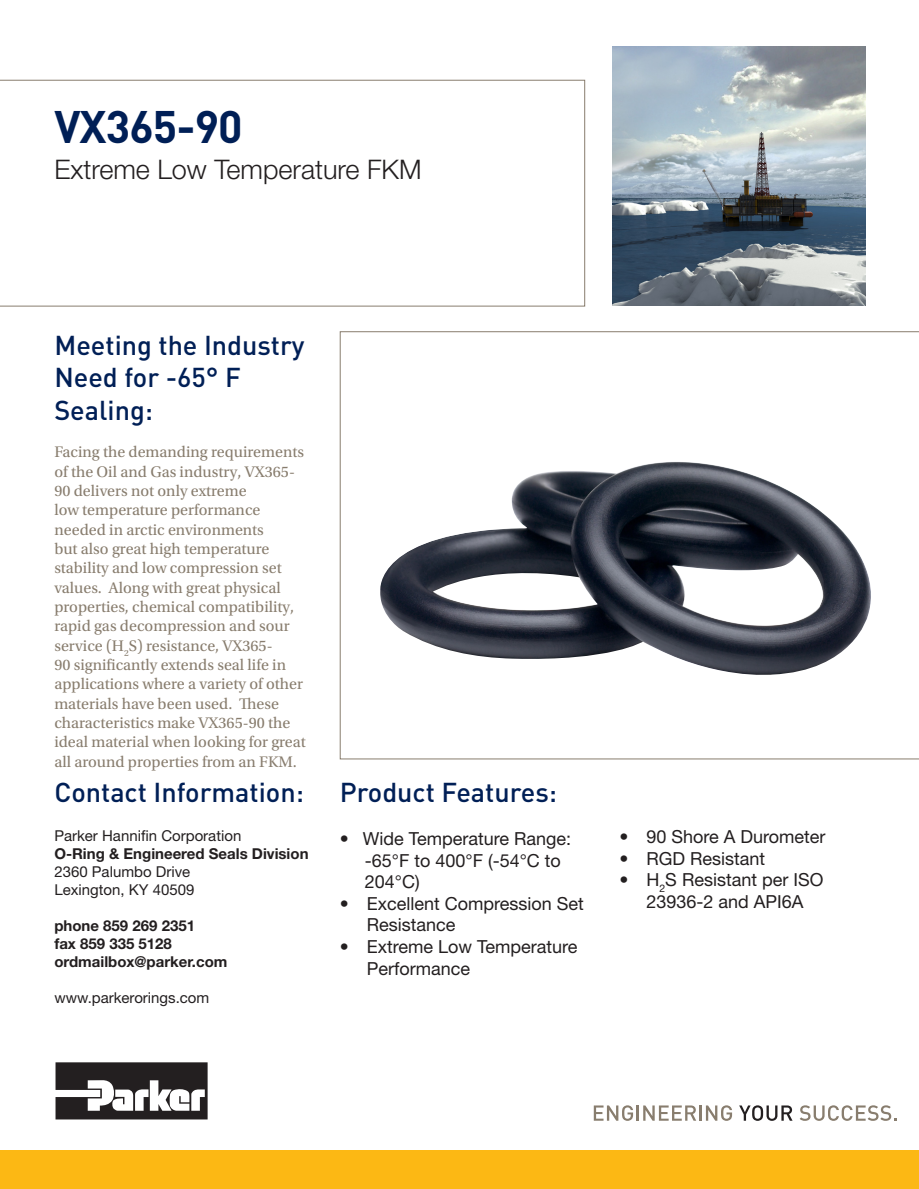
<style>
.page{position:relative;width:919px;height:1189px;background:#fff}
.page>*{position:absolute;margin:0;border:0;box-sizing:border-box;transform-origin:0 0}
.t1{font:700 45px "DINOT";letter-spacing:-.02em;color:#001f56}
.t2{font:500 27px/32.4px "DINOT";color:#001f56}
.t3{font:300 27px "Helvetica Neue LT Std";color:#231f20}
.t4{font:18px/21.6px "Helvetica Neue LT Std";color:#231f20}
.t5{font:16.2px/19.4px "Utopia Std";color:#887d6e}
.t6{font:700 15px "Helvetica Neue LT Std";color:#231f20}
.t7{font:15px "Helvetica Neue LT Std";color:#231f20}
</style>
<div class="page">
<img style="left:613px;top:47px;width:252px;height:259px">
<svg style="left:56px;top:1062px;width:152px;height:57px"></svg>
<div style="left:0;top:1150px;width:919px;height:39px;background:#fcb814"></div>
<svg style="left:594px;top:1105px;width:102px;height:16px"></svg>
<hr style="left:699px;top:1105px;width:3px;height:15px;background:#887d6e">
<svg style="left:706px;top:1105px;width:26px;height:16px"></svg>
<svg style="left:739px;top:1105px;width:53px;height:16px"></svg>
<svg style="left:799px;top:1105px;width:98px;height:16px"></svg>
<svg style="left:0;top:80px;width:585px;height:226px"></svg>
<svg style="left:340px;top:331px;width:579px;height:428px"></svg>
<img style="left:379px;top:462px;width:492px;height:214px">
<p class="t1" style="left:54px;top:96px;width:190px">VX365-90</p>
<p class="t3" style="left:54px;top:153px;width:369px">Extreme Low Temperature FKM</p>
<p class="t2" style="left:54px;top:328px;width:252px">Meeting the Industry<br>Need for -65° F<br>Sealing:</p>
<p class="t5" style="left:54px;top:442px;width:253px">Facing the demanding requirements of the Oil and Gas industry, VX365- 90 delivers not only extreme<br>low temperature performance needed in arctic environments<br>but also great high temperature stability and low compression set values. Along with great physical properties, chemical compatibility, rapid gas decompression and sour service (H<sub>2</sub>S) resistance, VX365-<br>90 significantly extends seal life in applications where a variety of other materials have been used. These characteristics make VX365-90 the ideal material when looking for great all around properties from an FKM.</p>
<p class="t2" style="left:54px;top:775px;width:251px">Contact Information:</p>
<p class="t7" style="left:54px;top:827px;width:188px">Parker Hannifin Corporation</p>
<p class="t6" style="left:54px;top:845px;width:256px">O-Ring &amp; Engineered Seals Division</p>
<p class="t7" style="left:54px;top:863px;width:137px">2360 Palumbo Drive</p>
<p class="t7" style="left:54px;top:881px;width:142px">Lexington, KY 40509</p>
<p class="t6" style="left:54px;top:917px;width:142px">phone 859 269 2351</p>
<p class="t6" style="left:54px;top:935px;width:119px">fax 859 335 5128</p>
<p class="t6" style="left:54px;top:953px;width:175px">ordmailbox@parker.com</p>
<p class="t7" style="left:54px;top:989px;width:156px">www.parkerorings.com</p>
<p class="t2" style="left:340px;top:775px;width:219px">Product Features:</p>
<p class="t4" style="left:340px;top:827px;width:233px">• Wide Temperature Range:</p>
<p class="t4" style="left:365px;top:849px;width:198px">-65°F to 400°F (-54°C to</p>
<p class="t4" style="left:365px;top:871px;width:56px">204°C)</p>
<p class="t4" style="left:367px;top:892px;width:219px;text-indent:-27px">• Excellent Compression Set<br>Resistance</p>
<p class="t4" style="left:367px;top:935px;width:212px;text-indent:-27px">• Extreme Low Temperature<br>Performance</p>
<p class="t4" style="left:619px;top:825px;width:208px">• 90 Shore A Durometer</p>
<p class="t4" style="left:619px;top:847px;width:147px">• RGD Resistant</p>
<p class="t4" style="left:619px;top:869px;width:205px;text-align:center">• H<sub>2</sub>S Resistant per ISO<br>23936-2 and API6A</p>
</div>
